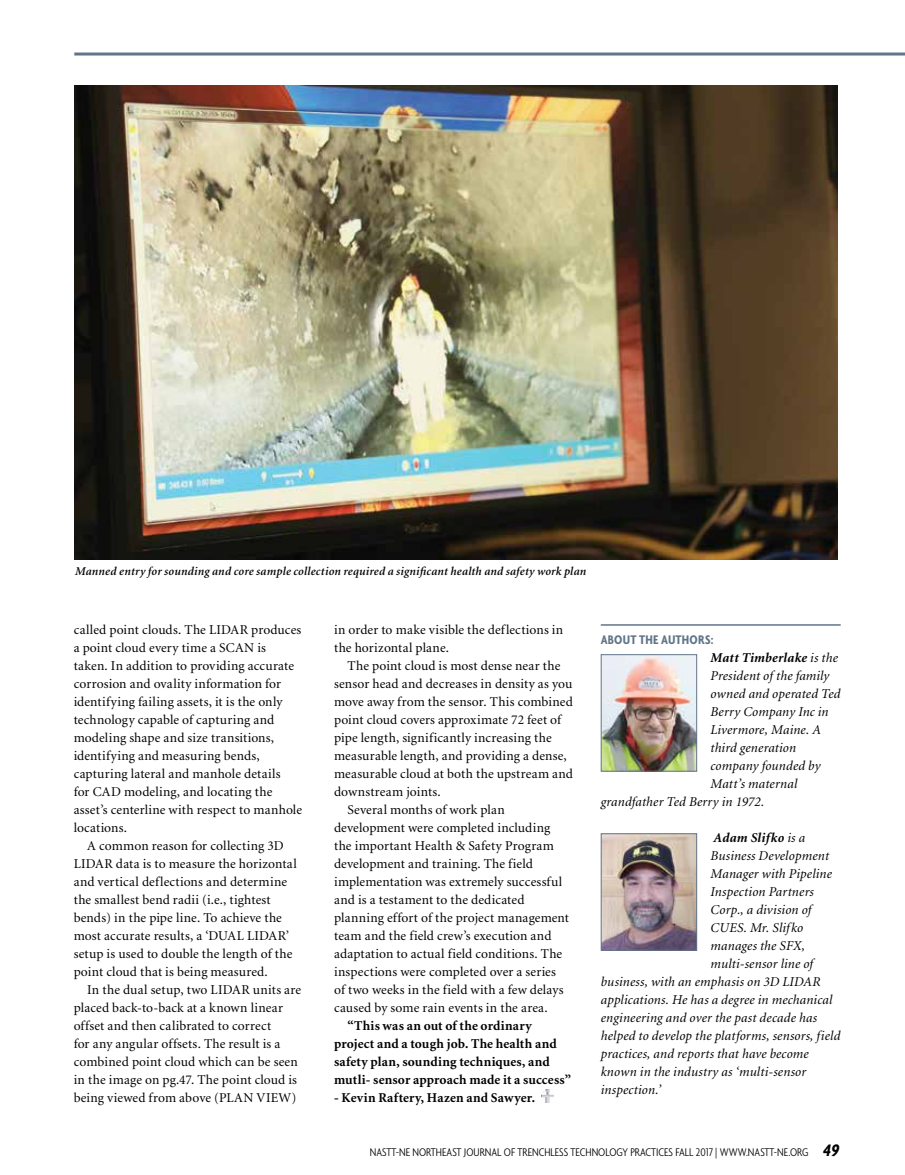
<style>
.page{position:relative;width:905px;height:1175px;background:#fff}
.page>*{position:absolute;margin:0;border:0;box-sizing:border-box;transform-origin:0 0}
.t1{font:13.5px/18px "Minion";letter-spacing:.01em;color:#000}
.t2{font:italic 13.5px "Minion";letter-spacing:.01em;color:#000}
.t3{font:700 13.5px/18px "Minion";letter-spacing:.015em;color:#000}
.t4{font:italic 700 13.5px "Minion";letter-spacing:.015em;color:#000}
.t5{font:700 condensed 13.5px "Agenda";letter-spacing:.015em;color:#617589}
.t6{font:italic 600 12px "Minion";letter-spacing:.02em;color:#000}
.t7{font:300 condensed 12px "Agenda";color:#000}
.s1{font-weight:400}
.s2{font-weight:700;font-style:italic;font-size:18px}
</style>
<div class="page">
<svg style="left:74px;top:52px;width:830px;height:4px;background:#8797a6"></svg>
<hr style="left:600px;top:624px;width:240px;height:1px;background:#617589">
<img style="left:602px;top:656px;width:93px;height:113px">
<div style="left:600px;top:654px;width:97px;height:117px;border:1px solid #617589"></div>
<img style="left:602px;top:835px;width:93px;height:113px">
<div style="left:600px;top:833px;width:97px;height:117px;border:1px solid #617589"></div>
<svg style="left:541px;top:1089px;width:12px;height:13px"></svg>
<img style="left:74px;top:85px;width:763px;height:474px">
<p class="t6" style="left:75px;top:565px;width:512px">Manned entry for sounding and core sample collection required a significant health and safety work plan</p>
<p class="t1" style="left:74px;top:621px;width:230px">called point clouds. The LIDAR produces a point cloud every time a SCAN is taken. In addition to providing accurate corrosion and ovality information for identifying failing assets, it is the only technology capable of capturing and modeling shape and size transitions, identifying and measuring bends, capturing lateral and manhole details<br>for CAD modeling, and locating the asset’s centerline with respect to manhole locations.</p>
<p class="t1" style="left:74px;top:837px;width:224px;text-indent:14px">A common reason for collecting 3D LIDAR data is to measure the horizontal and vertical deflections and determine the smallest bend radii (i.e., tightest bends) in the pipe line. To achieve the most accurate results, a ‘DUAL LIDAR’ setup is used to double the length of the point cloud that is being measured.</p>
<p class="t1" style="left:74px;top:981px;width:229px;text-indent:14px">In the dual setup, two LIDAR units are placed back-to-back at a known linear offset and then calibrated to correct<br>for any angular offsets. The result is a combined point cloud which can be seen in the image on pg.47. The point cloud is being viewed from above (PLAN VIEW)</p>
<p class="t1" style="left:334px;top:621px;width:231px">in order to make visible the deflections in the horizontal plane.</p>
<p class="t1" style="left:347px;top:657px;width:214px">The point cloud is most dense near the</p>
<p class="t1" style="left:334px;top:675px;width:240px">sensor head and decreases in density as you</p>
<p class="t1" style="left:334px;top:693px;width:240px">move away from the sensor. This combined</p>
<p class="t1" style="left:334px;top:711px;width:229px">point cloud covers approximate 72 feet of</p>
<p class="t1" style="left:334px;top:729px;width:219px">pipe length, significantly increasing the</p>
<p class="t1" style="left:334px;top:747px;width:234px">measurable length, and providing a dense,</p>
<p class="t1" style="left:334px;top:765px;width:240px">measurable cloud at both the upstream and</p>
<p class="t1" style="left:334px;top:783px;width:108px">downstream joints.</p>
<p class="t1" style="left:347px;top:801px;width:159px">Several months of work plan</p>
<p class="t1" style="left:334px;top:819px;width:218px">development were completed including</p>
<p class="t1" style="left:334px;top:837px;width:221px">the important Health &amp; Safety Program</p>
<p class="t1" style="left:334px;top:855px;width:200px">development and training. The field</p>
<p class="t1" style="left:334px;top:873px;width:230px">implementation was extremely successful</p>
<p class="t1" style="left:334px;top:891px;width:192px">and is a testament to the dedicated</p>
<p class="t1" style="left:334px;top:909px;width:236px">planning effort of the project management</p>
<p class="t1" style="left:334px;top:927px;width:219px">team and the field crew’s execution and</p>
<p class="t1" style="left:334px;top:945px;width:230px">adaptation to actual field conditions. The</p>
<p class="t1" style="left:334px;top:963px;width:223px">inspections were completed over a series</p>
<p class="t1" style="left:334px;top:981px;width:231px">of two weeks in the field with a few delays</p>
<p class="t1" style="left:334px;top:999px;width:215px">caused by some rain events in the area.</p>
<p class="t3" style="left:334px;top:1017px;width:239px;text-indent:14px">“This was an out of the ordinary project and a tough job. The health and safety plan, sounding techniques, and mutli- sensor approach made it a success”</p>
<p class="t3" style="left:334px;top:1089px;width:202px">- Kevin Raftery, Hazen and Sawyer.</p>
<p class="t5" style="left:600px;top:631px;width:114px">ABOUT THE AUTHORS:</p>
<p class="t4" style="left:710px;top:650px;width:129px">Matt Timberlake <span class="s1">is the</span></p>
<p class="t2" style="left:710px;top:668px;width:120px">President of the family</p>
<p class="t2" style="left:710px;top:686px;width:131px">owned and operated Ted</p>
<p class="t2" style="left:710px;top:704px;width:120px">Berry Company Inc in</p>
<p class="t2" style="left:710px;top:722px;width:112px">Livermore, Maine. A</p>
<p class="t2" style="left:710px;top:740px;width:87px">third generation</p>
<p class="t2" style="left:710px;top:758px;width:112px">company founded by</p>
<p class="t2" style="left:710px;top:776px;width:88px">Matt’s maternal</p>
<p class="t2" style="left:600px;top:794px;width:165px">grandfather Ted Berry in 1972.</p>
<p class="t4" style="left:713px;top:830px;width:93px">Adam Slifko <span class="s1">is a</span></p>
<p class="t2" style="left:710px;top:848px;width:120px">Business Development</p>
<p class="t2" style="left:710px;top:866px;width:123px">Manager with Pipeline</p>
<p class="t2" style="left:710px;top:884px;width:105px">Inspection Partners</p>
<p class="t2" style="left:710px;top:902px;width:102px">Corp., a division of</p>
<p class="t2" style="left:710px;top:920px;width:94px">CUES. Mr. Slifko</p>
<p class="t2" style="left:710px;top:938px;width:96px">manages the SFX,</p>
<p class="t2" style="left:710px;top:956px;width:104px">multi-sensor line of</p>
<p class="t2" style="left:600px;top:974px;width:221px">business, with an emphasis on 3D LIDAR</p>
<p class="t2" style="left:600px;top:992px;width:233px">applications. He has a degree in mechanical</p>
<p class="t2" style="left:600px;top:1010px;width:218px">engineering and over the past decade has</p>
<p class="t2" style="left:600px;top:1028px;width:241px">helped to develop the platforms, sensors, field</p>
<p class="t2" style="left:600px;top:1046px;width:209px">practices, and reports that have become</p>
<p class="t2" style="left:600px;top:1064px;width:207px">known in the industry as ‘multi-sensor</p>
<p class="t2" style="left:600px;top:1082px;width:62px">inspection.’</p>
<p class="t7" style="left:370px;top:1145px;width:473px">NASTT-NE NORTHEAST JOURNAL OF TRENCHLESS TECHNOLOGY PRACTICES FALL 2017 | WWW.NASTT-NE.ORG <span class="s2">49</span></p>
</div>
